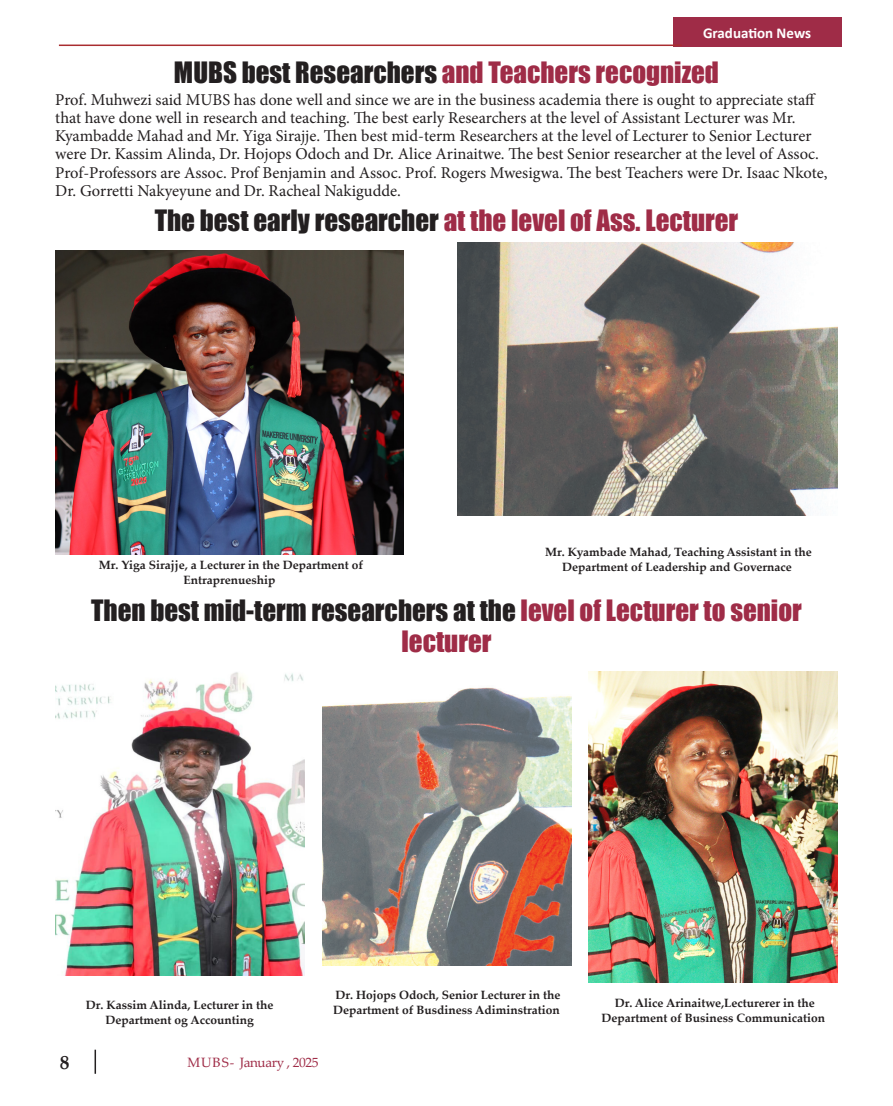
<style>
.page{position:relative;width:893px;height:1106px;background:#fff}
.page>*{position:absolute;margin:0;border:0;box-sizing:border-box;transform-origin:0 0}
.t1{font:27px "Impact";color:#9f2c47}
.t2{font:27px/31px "Impact";color:#231f20;text-align:center}
.t3{font:700 19.5px "Palatino Linotype";color:#231f20}
.t4{font:16.5px/18.1px "Minion Pro";color:#231f20}
.t5{font:700 15px "Calibri";color:#fff}
.t6{font:13.5px "Palatino Linotype";letter-spacing:-.03em;color:#9f2c47}
.t7{font:700 12px/15px "Palatino Linotype";color:#231f20;text-align:center}
.s1{color:#231f20}
.s2{color:#9f2c47}
</style>
<div class="page">
<svg style="left:95px;top:1049px;width:1px;height:24px"></svg>
<img style="left:55px;top:250px;width:349px;height:304px">
<img style="left:458px;top:243px;width:380px;height:272px">
<img style="left:55px;top:672px;width:249px;height:303px">
<img style="left:322px;top:687px;width:249px;height:278px">
<img style="left:589px;top:671px;width:249px;height:312px">
<div style="left:673px;top:17px;width:168px;height:30px;background:#9f2c47"></div>
<hr style="left:59px;top:45px;width:623px;height:1px;background:#a92d30">
<p class="t5" style="left:703px;top:22px;width:110px">Graduation News</p>
<p class="t1" style="left:174px;top:51px;width:546px"><span class="s1">MUBS best Researchers</span> and Teachers recognized</p>
<p class="t4" style="left:55px;top:91px;width:774px">Prof. Muhwezi said MUBS has done well and since we are in the business academia there is ought to appreciate staff that have done well in research and teaching. The best early Researchers at the level of Assistant Lecturer was Mr.<br>Kyambadde Mahad and Mr. Yiga Sirajje. Then best mid-term Researchers at the level of Lecturer to Senior Lecturer were Dr. Kassim Alinda, Dr. Hojops Odoch and Dr. Alice Arinaitwe. The best Senior researcher at the level of Assoc.<br>Prof-Professors are Assoc. Prof Benjamin and Assoc. Prof. Rogers Mwesigwa. The best Teachers were Dr. Isaac Nkote, Dr. Gorretti Nakyeyune and Dr. Racheal Nakigudde.</p>
<p class="t1" style="left:155px;top:200px;width:585px"><span class="s1">The best early researcher</span> at the level of Ass. Lecturer</p>
<p class="t7" style="left:99px;top:557px;width:266px">Mr. Yiga Sirajje, a Lecturer in the Department of<br>Entraprenueship</p>
<p class="t7" style="left:545px;top:543px;width:268px">Mr. Kyambade Mahad, Teaching Assistant in the<br>Department of Leadership and Governace</p>
<p class="t2" style="left:91px;top:593px;width:712px">Then best mid-term researchers at the <span class="s2">level of Lecturer to senior lecturer</span></p>
<p class="t7" style="left:86px;top:997px;width:189px">Dr. Kassim Alinda, Lecturer in the<br>Department og Accounting</p>
<p class="t7" style="left:333px;top:986px;width:229px;text-align:left">Dr. Hojops Odoch, Senior Lecturer in the<br>Department of Busdiness Adiminstration</p>
<p class="t7" style="left:601px;top:994px;width:225px">Dr. Alice Arinaitwe,Lecturerer in the<br>Department of Business Communication</p>
<p class="t3" style="left:60px;top:1048px;width:11px">8</p>
<p class="t6" style="left:187px;top:1053px;width:132px">MUBS- January , 2025</p>
</div>
